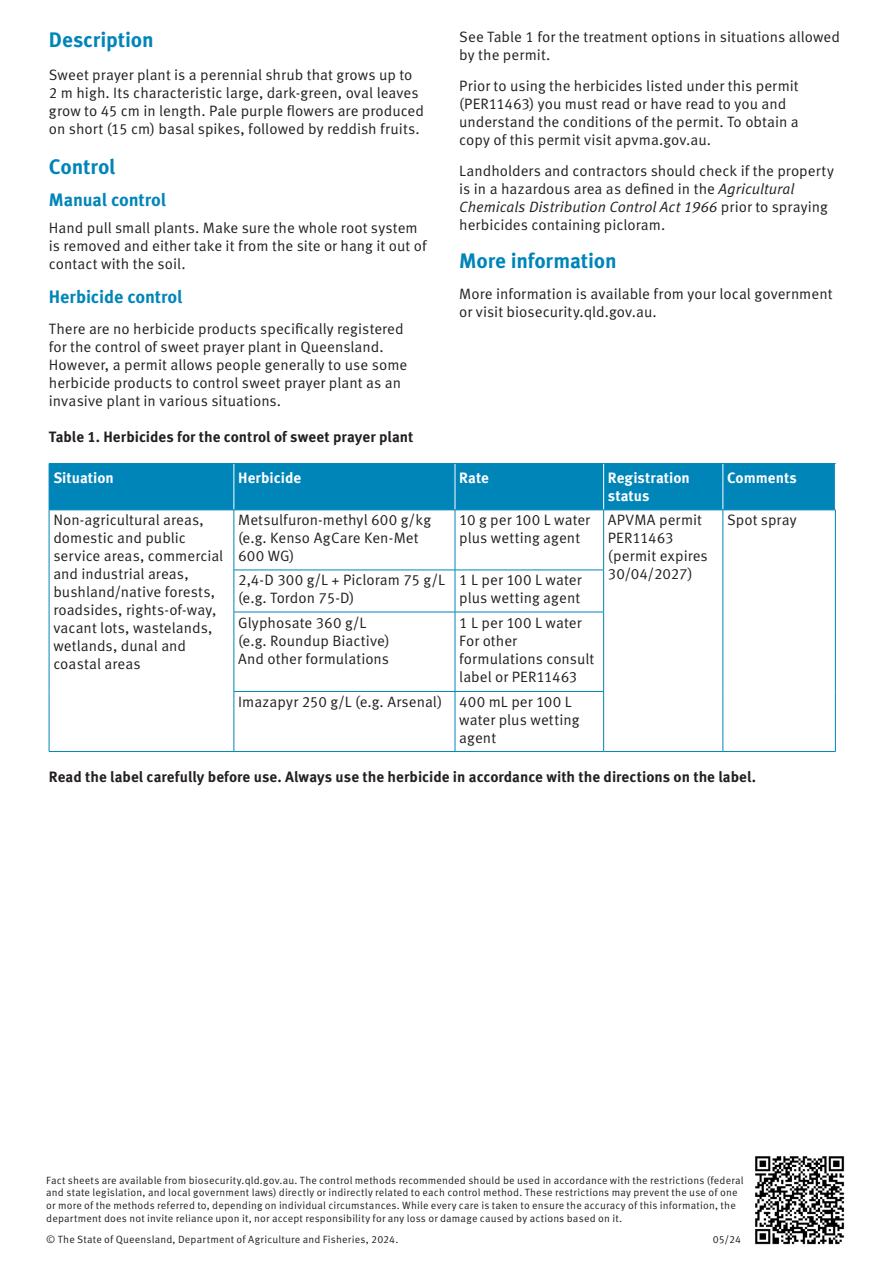
<style>
.page{position:relative;width:893px;height:1263px;background:#fff}
.page>*{position:absolute;margin:0;border:0;box-sizing:border-box;transform-origin:0 0}
.header01{font:700 21px "Meta OT";letter-spacing:-.005em;color:#0085b9}
.bodycopy{font:700 21px "Meta OT";letter-spacing:-.01em;color:#0085b9}
.bodycopy-2{font:700 18px "Meta OT";letter-spacing:-.01em;color:#0085b9}
.header02{font:700 18px "Meta OT";letter-spacing:-.005em;color:#0085b9}
.bodycopy-3{font:15px/18px "Meta OT";color:#231f20}
.tablecopy{font:15px/18px "Meta OT";letter-spacing:.005em;color:#231f20}
.header01-2{font:15px/18px "Meta OT";letter-spacing:.005em;color:#231f20}
.bodycopy-4{font:700 15px "Meta OT";color:#231f20}
.tableheader{font:700 15px/18px "Meta OT";color:#fff}
.Disclaimer{font:10.5px/12.6px "Meta OT";letter-spacing:.015em;color:#231f20}
.s1{font-style:italic}
</style>
<div class="page">
<div style="left:50px;top:464px;width:785px;height:46px;background:#0085b9"></div>
<hr style="left:234px;top:464px;width:1px;height:46px;background:#fff">
<hr style="left:455px;top:464px;width:1px;height:46px;background:#fff">
<hr style="left:603px;top:464px;width:1px;height:46px;background:#fff">
<hr style="left:723px;top:464px;width:1px;height:46px;background:#fff">
<hr style="left:49px;top:464px;width:1px;height:46px;background:#0085b9">
<hr style="left:49px;top:463px;width:185px;height:1px;background:#0085b9">
<hr style="left:234px;top:463px;width:221px;height:1px;background:#0085b9">
<hr style="left:455px;top:463px;width:149px;height:1px;background:#0085b9">
<hr style="left:604px;top:463px;width:119px;height:1px;background:#0085b9">
<hr style="left:723px;top:463px;width:113px;height:1px;background:#0085b9">
<hr style="left:49px;top:510px;width:1px;height:60px;background:#0085b9">
<hr style="left:49px;top:570px;width:1px;height:42px;background:#0085b9">
<hr style="left:49px;top:612px;width:1px;height:79px;background:#0085b9">
<hr style="left:49px;top:691px;width:1px;height:60px;background:#0085b9">
<hr style="left:49px;top:510px;width:185px;height:1px;background:#0085b9">
<hr style="left:234px;top:510px;width:1px;height:60px;background:#0085b9">
<hr style="left:234px;top:510px;width:221px;height:1px;background:#0085b9">
<hr style="left:455px;top:510px;width:1px;height:60px;background:#0085b9">
<hr style="left:455px;top:510px;width:149px;height:1px;background:#0085b9">
<hr style="left:603px;top:510px;width:1px;height:60px;background:#0085b9">
<hr style="left:604px;top:510px;width:119px;height:1px;background:#0085b9">
<hr style="left:723px;top:510px;width:1px;height:60px;background:#0085b9">
<hr style="left:723px;top:570px;width:1px;height:42px;background:#0085b9">
<hr style="left:723px;top:612px;width:1px;height:79px;background:#0085b9">
<hr style="left:723px;top:691px;width:1px;height:60px;background:#0085b9">
<hr style="left:723px;top:510px;width:113px;height:1px;background:#0085b9">
<hr style="left:835px;top:510px;width:1px;height:60px;background:#0085b9">
<hr style="left:835px;top:570px;width:1px;height:42px;background:#0085b9">
<hr style="left:835px;top:612px;width:1px;height:79px;background:#0085b9">
<hr style="left:835px;top:691px;width:1px;height:60px;background:#0085b9">
<hr style="left:49px;top:751px;width:185px;height:1px;background:#0085b9">
<hr style="left:234px;top:570px;width:1px;height:42px;background:#0085b9">
<hr style="left:234px;top:612px;width:1px;height:79px;background:#0085b9">
<hr style="left:234px;top:692px;width:1px;height:59px;background:#0085b9">
<hr style="left:234px;top:570px;width:221px;height:1px;background:#0085b9">
<hr style="left:234px;top:612px;width:221px;height:1px;background:#0085b9">
<hr style="left:234px;top:691px;width:221px;height:1px;background:#0085b9">
<hr style="left:234px;top:751px;width:221px;height:1px;background:#0085b9">
<hr style="left:455px;top:570px;width:1px;height:42px;background:#0085b9">
<hr style="left:455px;top:612px;width:1px;height:79px;background:#0085b9">
<hr style="left:455px;top:692px;width:1px;height:59px;background:#0085b9">
<hr style="left:455px;top:570px;width:149px;height:1px;background:#0085b9">
<hr style="left:455px;top:612px;width:149px;height:1px;background:#0085b9">
<hr style="left:455px;top:691px;width:149px;height:1px;background:#0085b9">
<hr style="left:455px;top:751px;width:149px;height:1px;background:#0085b9">
<hr style="left:603px;top:570px;width:1px;height:42px;background:#0085b9">
<hr style="left:603px;top:612px;width:1px;height:79px;background:#0085b9">
<hr style="left:603px;top:692px;width:1px;height:59px;background:#0085b9">
<hr style="left:604px;top:751px;width:119px;height:1px;background:#0085b9">
<hr style="left:723px;top:751px;width:113px;height:1px;background:#0085b9">
<img style="left:755px;top:1156px;width:90px;height:89px">
<p class="header01" style="left:49px;top:26px;width:106px">Description</p>
<p class="header01-2" style="left:49px;top:66px;width:377px">Sweet prayer plant is a perennial shrub that grows up to 2 m high. Its characteristic large, dark-green, oval leaves grow to 45 cm in length. Pale purple flowers are produced on short (15 cm) basal spikes, followed by reddish fruits.</p>
<p class="header01" style="left:49px;top:153px;width:68px">Control</p>
<p class="header02" style="left:49px;top:188px;width:119px">Manual control</p>
<p class="bodycopy-3" style="left:49px;top:219px;width:379px">Hand pull small plants. Make sure the whole root system is removed and either take it from the site or hang it out of contact with the soil.</p>
<p class="bodycopy-2" style="left:49px;top:285px;width:135px">Herbicide control</p>
<p class="bodycopy-3" style="left:49px;top:320px;width:360px">There are no herbicide products specifically registered for the control of sweet prayer plant in Queensland.<br>However, a permit allows people generally to use some herbicide products to control sweet prayer plant as an invasive plant in various situations.</p>
<p class="bodycopy-3" style="left:459px;top:28px;width:382px">See Table 1 for the treatment options in situations allowed by the permit.</p>
<p class="bodycopy-3" style="left:459px;top:77px;width:341px">Prior to using the herbicides listed under this permit (PER11463) you must read or have read to you and understand the conditions of the permit. To obtain a copy of this permit visit apvma.gov.au.</p>
<p class="bodycopy-3" style="left:459px;top:162px;width:376px">Landholders and contractors should check if the property is in a hazardous area as defined in the <span class="s1">Agricultural Chemicals Distribution Control Act 1966</span> prior to spraying herbicides containing picloram.</p>
<p class="bodycopy" style="left:459px;top:247px;width:159px">More information</p>
<p class="bodycopy-3" style="left:459px;top:285px;width:375px">More information is available from your local government or visit biosecurity.qld.gov.au.</p>
<p class="bodycopy-4" style="left:49px;top:427px;width:366px">Table 1. Herbicides for the control of sweet prayer plant</p>
<p class="tableheader" style="left:53px;top:469px;width:62px">Situation</p>
<p class="tableheader" style="left:238px;top:469px;width:64px">Herbicide</p>
<p class="tableheader" style="left:459px;top:469px;width:31px">Rate</p>
<p class="tableheader" style="left:608px;top:469px;width:84px">Registration status</p>
<p class="tableheader" style="left:727px;top:469px;width:71px">Comments</p>
<p class="tablecopy" style="left:53px;top:511px;width:171px">Non-agricultural areas, domestic and public service areas, commercial and industrial areas, bushland/native forests, roadsides, rights-of-way, vacant lots, wastelands, wetlands, dunal and coastal areas</p>
<p class="tablecopy" style="left:238px;top:511px;width:195px">Metsulfuron-methyl 600 g/kg (e.g. Kenso AgCare Ken-Met<br>600 WG)</p>
<p class="tablecopy" style="left:459px;top:511px;width:132px">10 g per 100 L water plus wetting agent</p>
<p class="tablecopy" style="left:608px;top:511px;width:101px">APVMA permit<br>PER11463 (permit expires<br>30/04/2027)</p>
<p class="tablecopy" style="left:727px;top:511px;width:71px">Spot spray</p>
<p class="tablecopy" style="left:238px;top:571px;width:208px">2,4-D 300 g/L + Picloram 75 g/L (e.g. Tordon 75-D)</p>
<p class="tablecopy" style="left:459px;top:571px;width:124px">1 L per 100 L water plus wetting agent</p>
<p class="tablecopy" style="left:238px;top:613px;width:153px">Glyphosate 360 g/L (e.g. Roundup Biactive)<br>And other formulations</p>
<p class="tablecopy" style="left:459px;top:613px;width:137px">1 L per 100 L water<br>For other formulations consult label or PER11463</p>
<p class="tablecopy" style="left:238px;top:693px;width:206px">Imazapyr 250 g/L (e.g. Arsenal)</p>
<p class="tablecopy" style="left:459px;top:693px;width:122px">400 mL per 100 L water plus wetting agent</p>
<p class="bodycopy-4" style="left:49px;top:768px;width:709px">Read the label carefully before use. Always use the herbicide in accordance with the directions on the label.</p>
<p class="Disclaimer" style="left:46px;top:1174px;width:699px">Fact sheets are available from biosecurity.qld.gov.au. The control methods recommended should be used in accordance with the restrictions (federal and state legislation, and local government laws) directly or indirectly related to each control method. These restrictions may prevent the use of one or more of the methods referred to, depending on individual circumstances. While every care is taken to ensure the accuracy of this information, the department does not invite reliance upon it, nor accept responsibility for any loss or damage caused by actions based on it.</p>
<p class="Disclaimer" style="left:46px;top:1233px;width:354px">© The State of Queensland, Department of Agriculture and Fisheries, 2024.</p>
<p class="Disclaimer" style="left:713px;top:1233px;width:30px">05/24</p>
</div>
